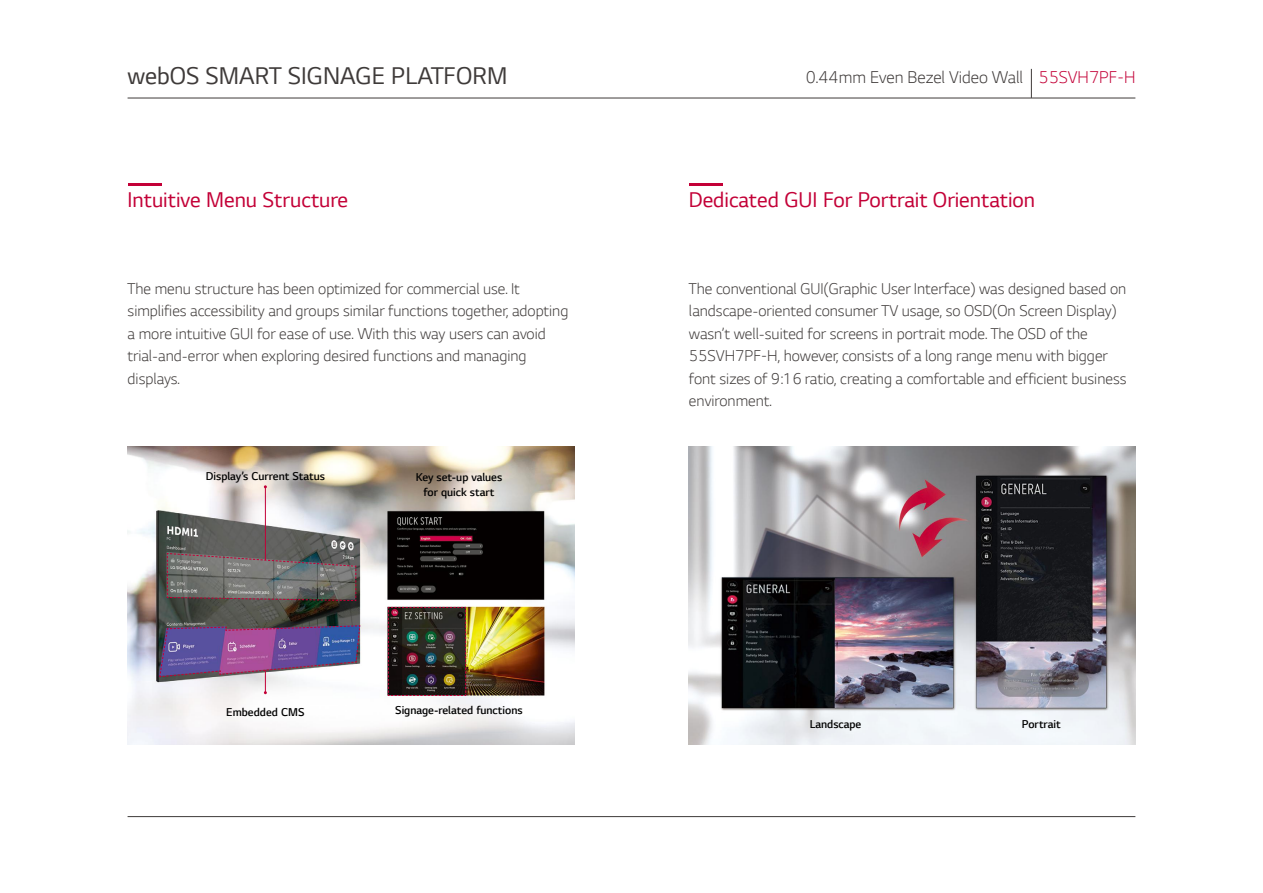
<style>
.page{position:relative;width:1263px;height:893px;background:#fff}
.page>*{position:absolute;margin:0;border:0;box-sizing:border-box;transform-origin:0 0}
.t1{font:25.5px "LG Smart";color:#3e3a39}
.t2{font:22.5px "LG Smart";color:#c30037}
.t3{font:300 18px "LG Smart";color:#3e3a39}
.t4{font:300 16.5px/22.5px "LG Smart";color:#3e3a39}
.t5{font:300 12px/15px "LG Smart";color:#000;text-align:center}
.s1{color:#c30037}
</style>
<div class="page">
<svg style="left:1031px;top:69px;width:1px;height:29px"></svg>
<hr style="left:128px;top:98px;width:1007px;height:1px;background:#3e3a39">
<hr style="left:128px;top:816px;width:1007px;height:1px;background:#3e3a39">
<hr style="left:128px;top:183px;width:33px;height:2px;background:#c30037">
<hr style="left:689px;top:183px;width:34px;height:2px;background:#c30037">
<img style="left:128px;top:446px;width:446px;height:298px">
<hr style="left:265px;top:487px;width:1px;height:73px;background:#c30037">
<svg style="left:167px;top:553px;width:190px;height:48px"></svg>
<img style="left:159px;top:625px;width:202px;height:69px">
<img style="left:388px;top:607px;width:78px;height:89px">
<img style="left:689px;top:446px;width:446px;height:298px">
<h1 class="t1" style="left:128px;top:59px;width:381px">webOS SMART SIGNAGE PLATFORM</h1>
<p class="t3" style="left:806px;top:65px;width:331px">0.44mm Even Bezel Video Wall <span class="s1">55SVH7PF-H</span></p>
<h2 class="t2" style="left:128px;top:185px;width:222px">Intuitive Menu Structure</h2>
<p class="t4" style="left:128px;top:276px;width:442px">The menu structure has been optimized for commercial use. It simplifies accessibility and groups similar functions together, adopting a more intuitive GUI for ease of use. With this way users can avoid trial-and-error when exploring desired functions and managing displays.</p>
<p class="t5" style="left:206px;top:468px;width:121px">Display’s Current Status</p>
<p class="t5" style="left:416px;top:470px;width:88px">Key set-up values for quick start</p>
<p class="t5" style="left:226px;top:705px;width:80px">Embedded CMS</p>
<p class="t5" style="left:395px;top:702px;width:129px">Signage-related functions</p>
<h2 class="t2" style="left:689px;top:185px;width:348px">Dedicated GUI For Portrait Orientation</h2>
<p class="t4" style="left:689px;top:276px;width:439px">The conventional GUI(Graphic User Interface) was designed based on landscape-oriented consumer TV usage, so OSD(On Screen Display) wasn’t well-suited for screens in portrait mode. The OSD of the 55SVH7PF-H, however, consists of a long range menu with bigger font sizes of 9:16 ratio, creating a comfortable and efficient business environment.</p>
<p class="t5" style="left:810px;top:716px;width:53px">Landscape</p>
<p class="t5" style="left:1022px;top:716px;width:40px">Portrait</p>
</div>
